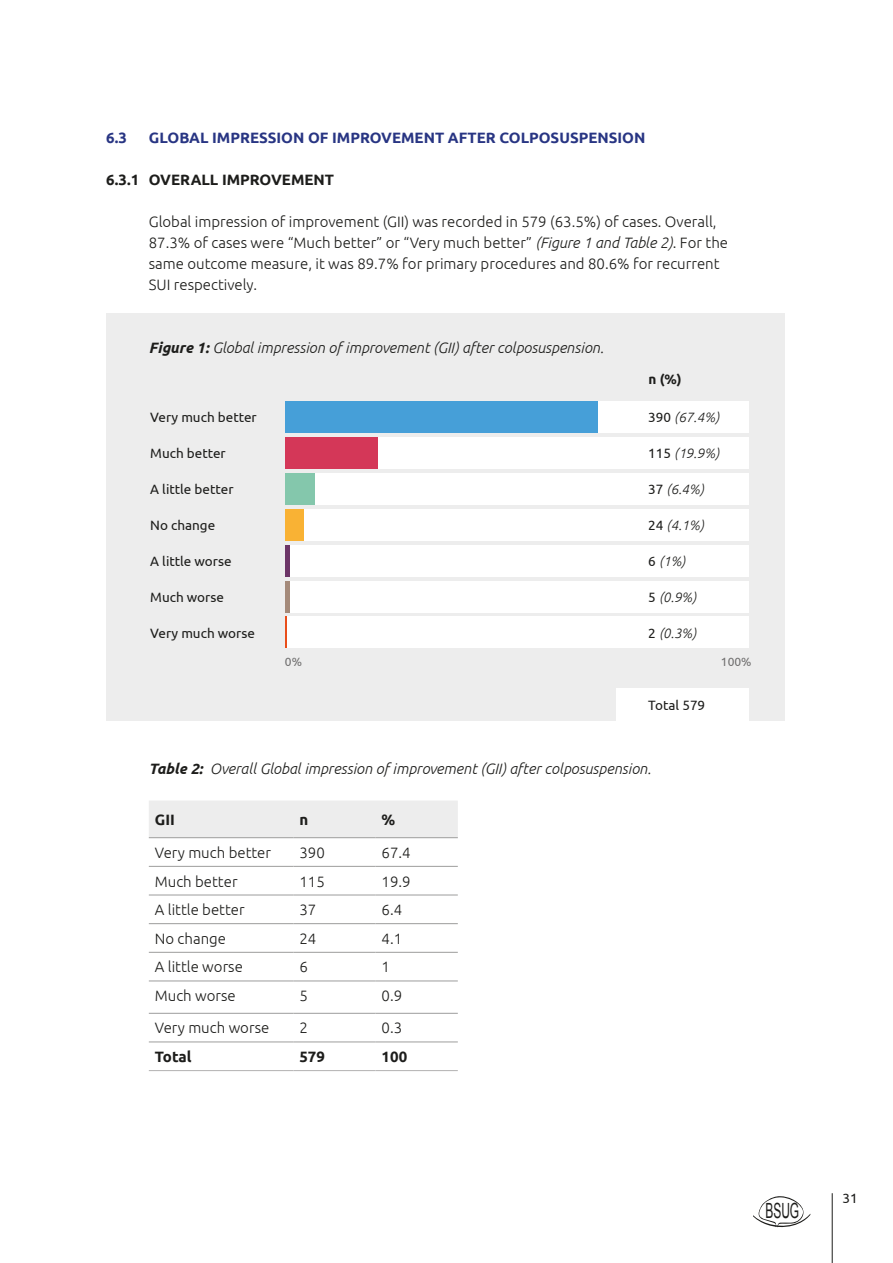
<style>
.page{position:relative;width:893px;height:1263px;background:#fff}
.page>*{position:absolute;margin:0;border:0;box-sizing:border-box;transform-origin:0 0}
.t1{font:21px "Arial";color:#1d1d1b;scale:.57 1}
.t2{font:300 15px/21px "Ubuntu";color:#1d1d1b}
.t3{font:italic 300 15px "Ubuntu";color:#1d1d1b}
.t4{font:700 15px "Ubuntu";color:#283583}
.t5{font:700 15px "Ubuntu";color:#1d1d1b}
.t6{font:13.5px "Ubuntu";color:#1d1d1b}
.t7{font:italic 300 13.5px "Ubuntu";color:#1d1d1b}
.t8{font:700 13.5px "Ubuntu";color:#1d1d1b}
.t9{font:12px "Ubuntu";color:#706f6f}
.s1{font-style:italic}
.s2{font-weight:700}
.s3{font-weight:400;font-style:normal}
</style>
<div class="page">
<svg style="left:753px;top:1196px;width:57px;height:32px"></svg>
<hr style="left:832px;top:1193px;width:1px;height:70px;background:#1d1d1b">
<div style="left:106px;top:314px;width:679px;height:407px;background:#ededed"></div>
<div style="left:285px;top:438px;width:464px;height:31px;background:#fff"></div>
<div style="left:285px;top:401px;width:464px;height:32px;background:#fff"></div>
<div style="left:285px;top:473px;width:464px;height:32px;background:#fff"></div>
<div style="left:285px;top:510px;width:464px;height:31px;background:#fff"></div>
<div style="left:285px;top:545px;width:464px;height:32px;background:#fff"></div>
<div style="left:285px;top:581px;width:464px;height:31px;background:#fff"></div>
<div style="left:285px;top:616px;width:464px;height:32px;background:#fff"></div>
<div style="left:285px;top:401px;width:313px;height:32px;background:#469fd8"></div>
<div style="left:285px;top:438px;width:92px;height:31px;background:#d43758"></div>
<div style="left:285px;top:473px;width:30px;height:32px;background:#84c7ac"></div>
<div style="left:285px;top:510px;width:19px;height:31px;background:#f9b234"></div>
<hr style="left:285px;top:581px;width:4px;height:31px;background:#a48a7a">
<hr style="left:285px;top:616px;width:2px;height:32px;background:#e94e1b">
<div style="left:285px;top:545px;width:5px;height:32px;background:#6c3567"></div>
<div style="left:149px;top:801px;width:309px;height:36px;background:#ededed"></div>
<hr style="left:149px;top:866px;width:144px;height:1px;background:#9d9d9c">
<hr style="left:293px;top:866px;width:83px;height:1px;background:#9d9d9c">
<hr style="left:376px;top:866px;width:82px;height:1px;background:#9d9d9c">
<hr style="left:149px;top:895px;width:144px;height:1px;background:#9d9d9c">
<hr style="left:293px;top:895px;width:83px;height:1px;background:#9d9d9c">
<hr style="left:376px;top:895px;width:82px;height:1px;background:#9d9d9c">
<hr style="left:149px;top:923px;width:144px;height:1px;background:#9d9d9c">
<hr style="left:293px;top:923px;width:83px;height:1px;background:#9d9d9c">
<hr style="left:376px;top:923px;width:82px;height:1px;background:#9d9d9c">
<hr style="left:149px;top:952px;width:144px;height:1px;background:#9d9d9c">
<hr style="left:293px;top:952px;width:83px;height:1px;background:#9d9d9c">
<hr style="left:376px;top:952px;width:82px;height:1px;background:#9d9d9c">
<hr style="left:149px;top:980px;width:144px;height:1px;background:#9d9d9c">
<hr style="left:293px;top:980px;width:83px;height:1px;background:#9d9d9c">
<hr style="left:376px;top:980px;width:82px;height:1px;background:#9d9d9c">
<hr style="left:149px;top:1013px;width:144px;height:1px;background:#9d9d9c">
<hr style="left:293px;top:1013px;width:83px;height:1px;background:#9d9d9c">
<hr style="left:376px;top:1013px;width:82px;height:1px;background:#9d9d9c">
<hr style="left:149px;top:1041px;width:144px;height:1px;background:#9d9d9c">
<hr style="left:293px;top:1041px;width:83px;height:1px;background:#9d9d9c">
<hr style="left:376px;top:1041px;width:82px;height:1px;background:#9d9d9c">
<hr style="left:149px;top:837px;width:144px;height:1px;background:#9d9d9c">
<hr style="left:293px;top:837px;width:83px;height:1px;background:#9d9d9c">
<hr style="left:376px;top:837px;width:82px;height:1px;background:#9d9d9c">
<hr style="left:149px;top:1070px;width:144px;height:1px;background:#b3b2b2">
<hr style="left:293px;top:1070px;width:83px;height:1px;background:#b3b2b2">
<hr style="left:376px;top:1070px;width:82px;height:1px;background:#b3b2b2">
<div style="left:617px;top:688px;width:132px;height:37px;background:#fff"></div>
<p class="t4" style="left:106px;top:129px;width:22px">6.3</p>
<p class="t4" style="left:149px;top:129px;width:498px">GLOBAL IMPRESSION OF IMPROVEMENT AFTER COLPOSUSPENSION</p>
<p class="t5" style="left:106px;top:171px;width:229px">6.3.1 OVERALL IMPROVEMENT</p>
<p class="t2" style="left:149px;top:211px;width:581px">Global impression of improvement (GII) was recorded in 579 (63.5%) of cases. Overall, 87.3% of cases were “Much better” or “Very much better” <span class="s1">(Figure 1 and Table 2)</span>. For the same outcome measure, it was 89.7% for primary procedures and 80.6% for recurrent SUI respectively.</p>
<p class="t3" style="left:149px;top:339px;width:456px"><span class="s2">Figure 1:</span> Global impression of improvement (GII) after colposuspension.</p>
<p class="t8" style="left:648px;top:371px;width:35px">n (%)</p>
<p class="t6" style="left:150px;top:409px;width:108px">Very much better</p>
<p class="t7" style="left:648px;top:409px;width:72px"><span class="s3">390</span> (67.4%)</p>
<p class="t6" style="left:150px;top:445px;width:77px">Much better</p>
<p class="t7" style="left:648px;top:445px;width:72px"><span class="s3">115</span> (19.9%)</p>
<p class="t6" style="left:150px;top:481px;width:85px">A little better</p>
<p class="t7" style="left:648px;top:481px;width:57px"><span class="s3">37</span> (6.4%)</p>
<p class="t6" style="left:150px;top:517px;width:67px">No change</p>
<p class="t7" style="left:648px;top:517px;width:57px"><span class="s3">24</span> (4.1%)</p>
<p class="t6" style="left:150px;top:553px;width:83px">A little worse</p>
<p class="t7" style="left:648px;top:553px;width:39px"><span class="s3">6</span> (1%)</p>
<p class="t6" style="left:150px;top:589px;width:75px">Much worse</p>
<p class="t7" style="left:648px;top:589px;width:50px"><span class="s3">5</span> (0.9%)</p>
<p class="t6" style="left:150px;top:625px;width:106px">Very much worse</p>
<p class="t7" style="left:648px;top:625px;width:49px"><span class="s3">2</span> (0.3%)</p>
<p class="t9" style="left:285px;top:654px;width:19px">0%</p>
<p class="t9" style="left:721px;top:654px;width:32px">100%</p>
<p class="t6" style="left:648px;top:697px;width:58px">Total 579</p>
<p class="t3" style="left:149px;top:759px;width:504px"><span class="s2">Table 2:</span> Overall Global impression of improvement (GII) after colposuspension.</p>
<p class="t5" style="left:155px;top:810px;width:22px">GII</p>
<p class="t5" style="left:299px;top:810px;width:10px">n</p>
<p class="t5" style="left:382px;top:810px;width:15px">%</p>
<p class="t2" style="left:155px;top:842px;width:118px">Very much better</p>
<p class="t2" style="left:299px;top:842px;width:27px">390</p>
<p class="t2" style="left:382px;top:842px;width:31px">67.4</p>
<p class="t2" style="left:155px;top:870px;width:84px">Much better</p>
<p class="t2" style="left:299px;top:870px;width:27px">115</p>
<p class="t2" style="left:382px;top:870px;width:31px">19.9</p>
<p class="t2" style="left:155px;top:899px;width:91px">A little better</p>
<p class="t2" style="left:299px;top:899px;width:18px">37</p>
<p class="t2" style="left:382px;top:899px;width:22px">6.4</p>
<p class="t2" style="left:155px;top:927px;width:73px">No change</p>
<p class="t2" style="left:299px;top:927px;width:18px">24</p>
<p class="t2" style="left:382px;top:927px;width:22px">4.1</p>
<p class="t2" style="left:155px;top:956px;width:90px">A little worse</p>
<p class="t2" style="left:299px;top:956px;width:10px">6</p>
<p class="t2" style="left:382px;top:956px;width:10px">1</p>
<p class="t2" style="left:155px;top:985px;width:82px">Much worse</p>
<p class="t2" style="left:299px;top:985px;width:10px">5</p>
<p class="t2" style="left:382px;top:985px;width:22px">0.9</p>
<p class="t2" style="left:155px;top:1017px;width:116px">Very much worse</p>
<p class="t2" style="left:299px;top:1017px;width:10px">2</p>
<p class="t2" style="left:382px;top:1017px;width:22px">0.3</p>
<p class="t5" style="left:155px;top:1048px;width:38px">Total</p>
<p class="t5" style="left:299px;top:1048px;width:27px">579</p>
<p class="t5" style="left:382px;top:1048px;width:27px">100</p>
<h1 class="t1" style="left:765px;top:1197px;width:61px">BSUG</h1>
<p class="t6" style="left:842px;top:1190px;width:17px">31</p>
</div>
